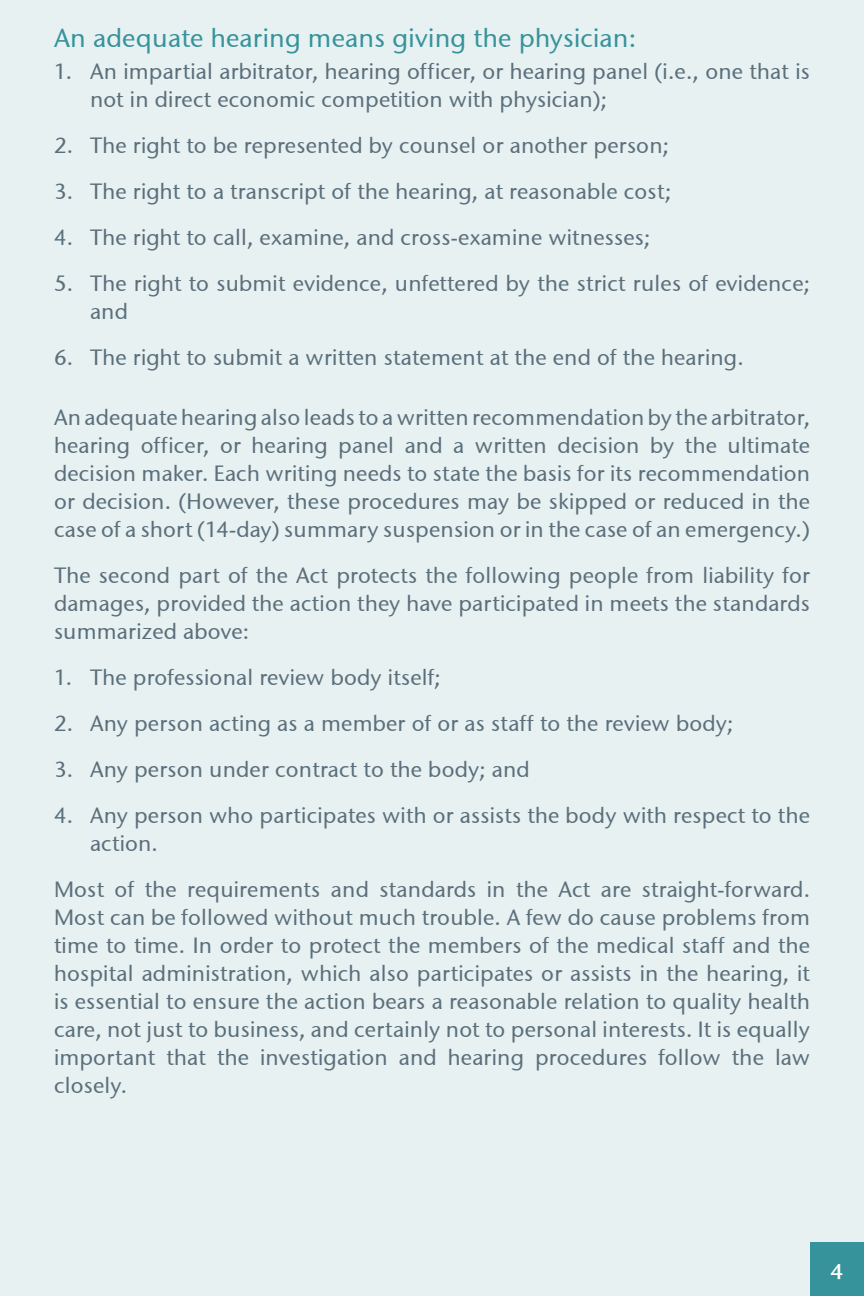
<style>
.page{position:relative;width:864px;height:1296px;background:#e7f1f2}
.page>*{position:absolute;margin:0;border:0;box-sizing:border-box;transform-origin:0 0}
.Text{font:26px "Stone Sans ITCTT Medium";letter-spacing:.01em;color:#37939b}
.Text-2{font:22px/28px "Stone Sans ITCTT Medium";letter-spacing:.01em;color:#5b6f7b}
.t1{font:22px "Stone Sans Semi OSITCTT";color:#fff}
</style>
<div class="page">
<div style="left:810px;top:1242px;width:54px;height:54px;background:#37939b"></div>
<p class="Text" style="left:54px;top:22px;width:584px">An adequate hearing means giving the physician:</p>
<p class="Text-2" style="left:90px;top:57px;width:722px;text-indent:-36px">1. An impartial arbitrator, hearing officer, or hearing panel (i.e., one that is not in direct economic competition with physician);</p>
<p class="Text-2" style="left:54px;top:131px;width:617px">2. The right to be represented by counsel or another person;</p>
<p class="Text-2" style="left:54px;top:177px;width:619px">3. The right to a transcript of the hearing, at reasonable cost;</p>
<p class="Text-2" style="left:54px;top:223px;width:598px">4. The right to call, examine, and cross-examine witnesses;</p>
<p class="Text-2" style="left:90px;top:269px;width:722px;text-indent:-36px">5. The right to submit evidence, unfettered by the strict rules of evidence; and</p>
<p class="Text-2" style="left:54px;top:343px;width:691px">6. The right to submit a written statement at the end of the hearing.</p>
<p class="Text-2" style="left:54px;top:403px;width:758px;text-align:justify">An adequate hearing also leads to a written recommendation by the arbitrator, hearing officer, or hearing panel and a written decision by the ultimate decision maker. Each writing needs to state the basis for its recommendation or decision. (However, these procedures may be skipped or reduced in the case of a short (14-day) summary suspension or in the case of an emergency.)</p>
<p class="Text-2" style="left:54px;top:561px;width:757px;text-align:justify">The second part of the Act protects the following people from liability for damages, provided the action they have participated in meets the standards summarized above:</p>
<p class="Text-2" style="left:54px;top:663px;width:388px">1. The professional review body itself;</p>
<p class="Text-2" style="left:54px;top:709px;width:681px">2. Any person acting as a member of or as staff to the review body;</p>
<p class="Text-2" style="left:54px;top:755px;width:477px">3. Any person under contract to the body; and</p>
<p class="Text-2" style="left:90px;top:801px;width:721px;text-indent:-36px">4. Any person who participates with or assists the body with respect to the action.</p>
<p class="Text-2" style="left:54px;top:875px;width:758px;text-align:justify">Most of the requirements and standards in the Act are straight-forward.<br>Most can be followed without much trouble. A few do cause problems from time to time. In order to protect the members of the medical staff and the hospital administration, which also participates or assists in the hearing, it is essential to ensure the action bears a reasonable relation to quality health care, not just to business, and certainly not to personal interests. It is equally important that the investigation and hearing procedures follow the law closely.</p>
<p class="t1" style="left:831px;top:1254px;width:14px">4</p>
</div>
